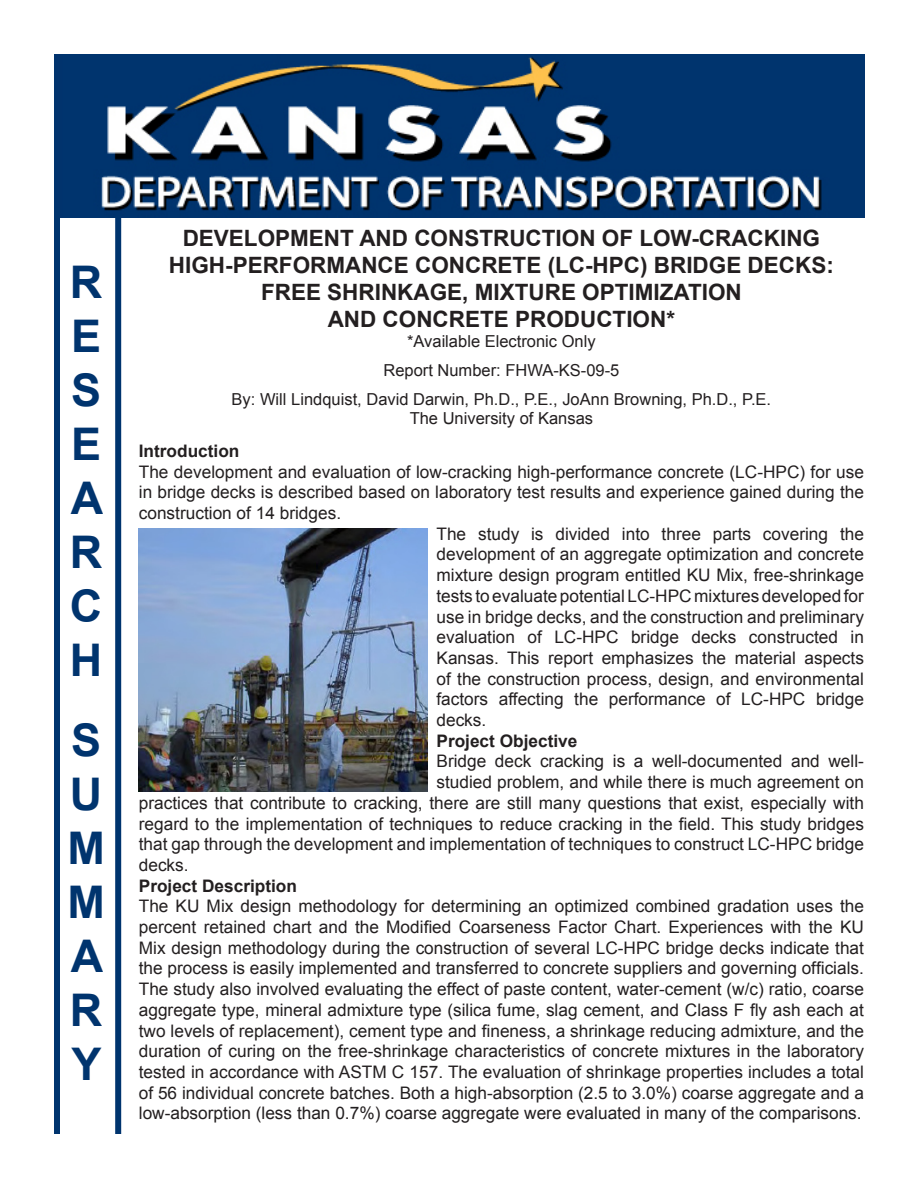
<style>
.page{position:relative;width:918px;height:1188px;background:#fff}
.page>*{position:absolute;margin:0;border:0;box-sizing:border-box;transform-origin:0 0}
.t1{font:700 45px "Arial";color:#00346e}
.t2{font:700 22.5px/27px "Arial";color:#231f20;text-align:center}
.t3{font:17.25px/20.7px "Arial";color:#231f20;text-align:justify}
.t4{font:700 17.25px "Arial";color:#231f20}
.t5{font:16.5px "Arial";color:#231f20}
</style>
<div class="page">
<img style="left:54px;top:54px;width:811px;height:163px">
<div style="left:54px;top:207px;width:6px;height:927px;background:#00346e"></div>
<div style="left:115px;top:213px;width:6px;height:921px;background:#00346e"></div>
<img style="left:139px;top:529px;width:289px;height:262px">
<p class="t1" style="left:70px;top:253px;width:30px">R</p>
<p class="t1" style="left:71px;top:307px;width:26px">E</p>
<p class="t1" style="left:71px;top:361px;width:28px">S</p>
<p class="t1" style="left:71px;top:415px;width:26px">E</p>
<p class="t1" style="left:71px;top:469px;width:34px">A</p>
<p class="t1" style="left:70px;top:523px;width:30px">R</p>
<p class="t1" style="left:70px;top:577px;width:34px">C</p>
<p class="t1" style="left:70px;top:631px;width:34px">H</p>
<p class="t1" style="left:71px;top:710px;width:28px">S</p>
<p class="t1" style="left:70px;top:764px;width:27px">U</p>
<p class="t1" style="left:67px;top:818px;width:33px">M</p>
<p class="t1" style="left:67px;top:872px;width:33px">M</p>
<p class="t1" style="left:71px;top:926px;width:34px">A</p>
<p class="t1" style="left:70px;top:980px;width:30px">R</p>
<p class="t1" style="left:72px;top:1034px;width:32px">Y</p>
<p class="t2" style="left:169px;top:226px;width:666px">DEVELOPMENT AND CONSTRUCTION OF LOW-CRACKING<br>HIGH-PERFORMANCE CONCRETE (LC-HPC) BRIDGE DECKS:</p>
<p class="t2" style="left:261px;top:280px;width:482px">FREE SH RINKAGE, MIXTURE OPTIMIZATION<br>AND CONCRETE PRODUCTION*</p>
<p class="t5" style="left:407px;top:330px;width:190px">*Available Electronic Only</p>
<p class="t5" style="left:383px;top:359px;width:237px">Report Number: FHWA-KS-09-5</p>
<p class="t5" style="left:232px;top:388px;width:541px">By: Will Lindquist, David Darwin, Ph.D., P.E., JoAnn Browning, Ph.D., P.E.</p>
<p class="t5" style="left:410px;top:408px;width:185px">The University of Kansas</p>
<p class="t4" style="left:139px;top:440px;width:102px">INTRODUCTION</p>
<p class="t3" style="left:139px;top:461px;width:727px">The development and evaluation of low-cracking high-performance concrete (LC-HPC) for use in bridge decks is described based on laboratory test results and experience gained during the construction of 14 bridges.</p>
<p class="t3" style="left:436px;top:524px;width:429px">The study is divided into three parts covering the development of an aggregate optimization and concrete mixture design program entitled KU Mix, free-shrinkage tests to evaluate potential LC-HPC mixtures developed for use in bridge decks, and the construction and preliminary evaluation of LC-HPC bridge decks constructed in Kansas. This report emphasizes the material aspects of the construction process, design, and environmental factors affecting the performance of LC-HPC bridge decks.</p>
<p class="t4" style="left:436px;top:729px;width:142px">PROJECT OBJECTIVE</p>
<p class="t3" style="left:436px;top:751px;width:429px">Bridge deck cracking is a well-documented and well-</p>
<p class="t3" style="left:436px;top:772px;width:429px">studied problem, and while there is much agreement on</p>
<p class="t3" style="left:139px;top:793px;width:727px">practices that contribute to cracking, there are still many questions that exist, especially with</p>
<p class="t3" style="left:139px;top:813px;width:727px">regard to the implementation of techniques to reduce cracking in the field. This study bridges</p>
<p class="t3" style="left:139px;top:834px;width:727px">that gap through the development and implementation of techniques to construct LC-HPC bridge</p>
<p class="t3" style="left:139px;top:855px;width:51px">decks.</p>
<p class="t4" style="left:139px;top:874px;width:160px">PROJECT DESCRIPTION</p>
<p class="t3" style="left:139px;top:896px;width:727px">The KU Mix design methodology for determining an optimized combined gradation uses the percent retained chart and the Modified Coarseness Factor Chart. Experiences with the KU Mix design methodology during the construction of several LC-HPC bridge decks indicate that the process is easily implemented and transferred to concrete suppliers and governing officials.<br>The study also involved evaluating the effect of paste content, water-cement (w/c) ratio, coarse aggregate type, mineral admixture type (silica fume, slag cement, and Class F fly ash each at two levels of replacement), cement type and fineness, a shrinkage reducing admixture, and the duration of curing on the free-shrinkage characteristics of concrete mixtures in the laboratory tested in accordance with ASTM C 157. The evaluation of shrinkage properties includes a total of 56 individual concrete batches. Both a high-absorption (2.5 to 3.0%) coarse aggregate and a low-absorption (less than 0.7%) coarse aggregate were evaluated in many of the comparisons.</p>
</div>
